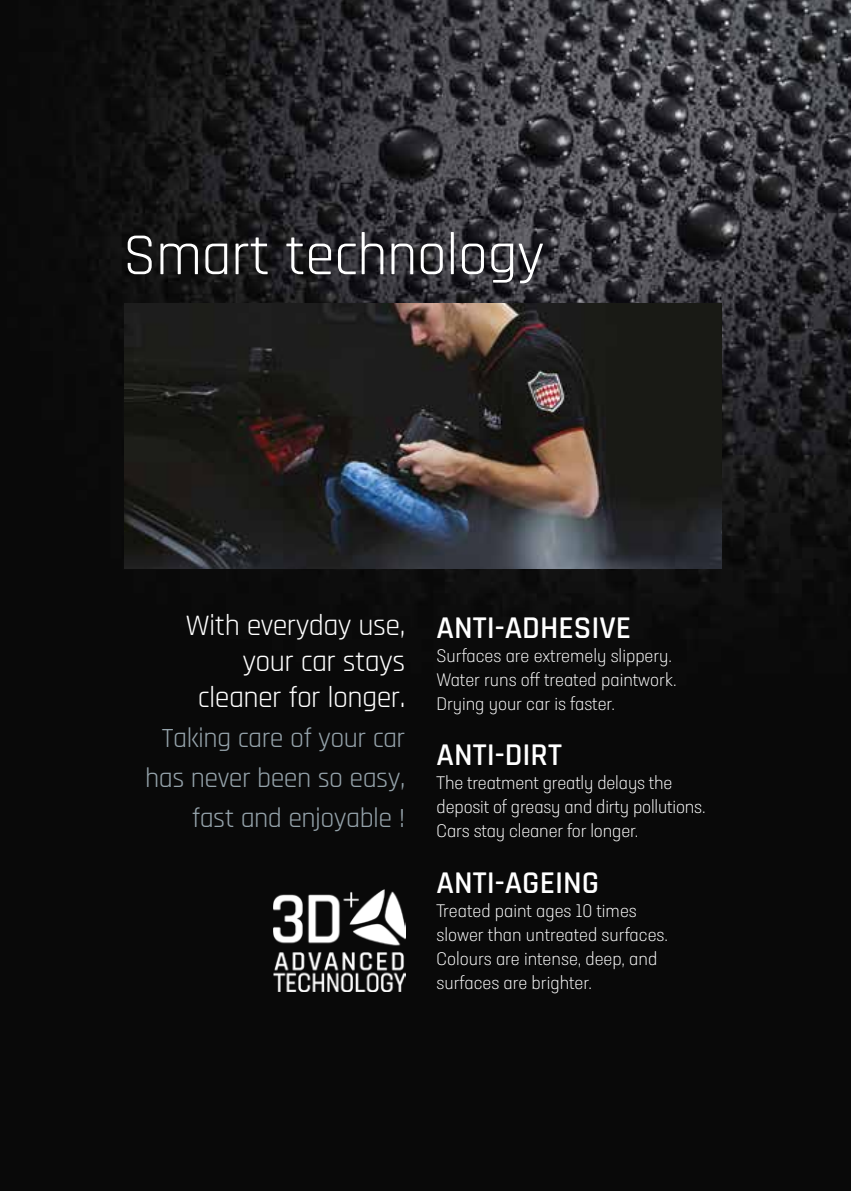
<style>
.page{position:relative;width:851px;height:1191px;background:#fff}
.page>*{position:absolute;margin:0;border:0;box-sizing:border-box;transform-origin:0 0}
.t1{font:60px "Rajdhani";letter-spacing:-.01em;color:#fff}
.t2{font:600 32px "Rajdhani";color:#fff}
.t3{font:30px/36px "Rajdhani";letter-spacing:-.02em;color:#fff;text-align:right}
.t4{font:28px/40px "Rajdhani";letter-spacing:-.02em;color:#95a3ab;text-align:right}
.t5{font:300 condensed 18px/24px "Neusa Next Pro";color:#fff;scale:1.1 1}
</style>
<div class="page">
<img style="left:0;top:0;width:850px;height:1191px">
<img style="left:124px;top:304px;width:597px;height:264px">
<img style="left:273px;top:890px;width:132px;height:101px">
<h1 class="t1" style="left:123px;top:221px;width:423px">Smart technology</h1>
<h3 class="t3" style="left:186px;top:608px;width:221px">With everyday use, your car stays cleaner for longer.</h3>
<h3 class="t4" style="left:145px;top:719px;width:261px">Taking care of your car has never been so easy, fast and enjoyable !</h3>
<h2 class="t2" style="left:436px;top:608px;width:196px">ANTI-ADHESIVE</h2>
<p class="t5" style="left:436px;top:643px;width:220px">Surfaces are extremely slippery.<br>Water runs off treated paintwork.<br>Drying your car is faster.</p>
<h2 class="t2" style="left:436px;top:736px;width:127px">ANTI-DIRT</h2>
<p class="t5" style="left:436px;top:771px;width:246px">The treatment greatly delays the deposit of greasy and dirty pollutions.<br>Cars stay cleaner for longer.</p>
<h2 class="t2" style="left:436px;top:863px;width:164px">ANTI-AGEING</h2>
<p class="t5" style="left:436px;top:898px;width:212px">Treated paint ages 10 times slower than untreated surfaces.<br>Colours are intense, deep, and surfaces are brighter.</p>
</div>
